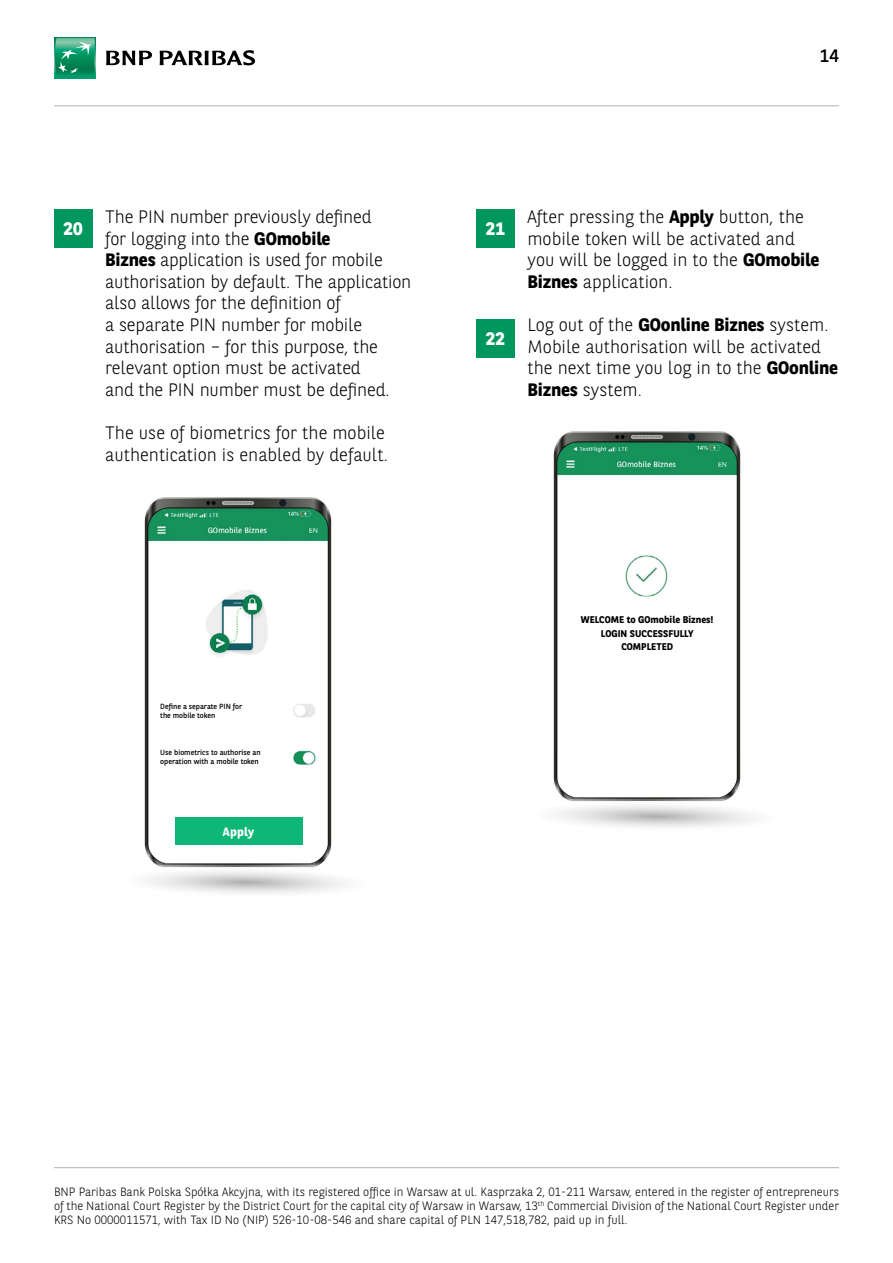
<style>
.page{position:relative;width:893px;height:1263px;background:#fff}
.page>*{position:absolute;margin:0;border:0;box-sizing:border-box;transform-origin:0 0}
.t1{font:300 18px/21.6px "BNPP Sans";letter-spacing:-.01em;color:#000}
.t2{font:700 18px "BNPP Sans";color:#fff}
.t3{font:18px "BNPP Sans";color:#000}
.t4{font:300 12px/14.4px "BNPP Sans";color:#000;text-align:justify}
.t5{font:700 12px "BNPP Sans";letter-spacing:.025em;color:#fff}
.t6{font:700 9.75px/13.5px "BNPP Sans";color:#000;text-align:center}
.t7{font:7.5px/9px "BNPP Sans";color:#000}
.s1{font-weight:700}
</style>
<div class="page">
<div style="left:54px;top:37px;width:42px;height:42px;background:#009d6d"></div>
<svg style="left:55px;top:38px;width:40px;height:37px"></svg>
<svg style="left:106px;top:51px;width:46px;height:14px"></svg>
<svg style="left:160px;top:50px;width:95px;height:15px"></svg>
<hr style="left:54px;top:105px;width:785px;height:1px;background:#b3b2b2">
<hr style="left:54px;top:1167px;width:785px;height:1px;background:#b3b2b2">
<div style="left:54px;top:209px;width:38px;height:39px;background:#00975f"></div>
<div style="left:476px;top:209px;width:38px;height:39px;background:#00975f"></div>
<div style="left:476px;top:319px;width:38px;height:38px;background:#00975f"></div>
<img style="left:144px;top:497px;width:202px;height:397px">
<img style="left:553px;top:431px;width:202px;height:397px">
<div style="left:153px;top:696px;width:134px;height:86px;background:#fff"></div>
<div style="left:575px;top:610px;width:146px;height:86px;background:#fff"></div>
<div style="left:175px;top:818px;width:128px;height:27px;background:#0fb777"></div>
<p class="t3" style="left:820px;top:44px;width:21px">14</p>
<p class="t1" style="left:105px;top:205px;width:308px">The PIN number previously defined<br>for logging into the <span class="s1">GOmobile<br>Biznes</span> application is used for mobile authorisation by default. The application also allows for the definition of<br>a separate PIN number for mobile authorisation – for this purpose, the relevant option must be activated<br>and the PIN number must be defined.</p>
<p class="t1" style="left:105px;top:421px;width:284px">The use of biometrics for the mobile authentication is enabled by default.</p>
<p class="t2" style="left:64px;top:217px;width:21px">20</p>
<p class="t2" style="left:486px;top:217px;width:21px">21</p>
<p class="t2" style="left:486px;top:326px;width:21px">22</p>
<p class="t1" style="left:527px;top:205px;width:293px">After pressing the <span class="s1">Apply</span> button, the mobile token will be activated and you will be logged in to the <span class="s1">GOmobile<br>Biznes</span> application.</p>
<p class="t1" style="left:527px;top:313px;width:312px">Log out of the <span class="s1">GOonline Biznes</span> system.<br>Mobile authorisation will be activated the next time you log in to the <span class="s1">GOonline<br>Biznes</span> system.</p>
<p class="t7" style="left:160px;top:701px;width:83px">Define a separate PIN for the mobile token</p>
<p class="t7" style="left:160px;top:748px;width:102px">Use biometrics to authorise an operation with a mobile token</p>
<p class="t5" style="left:223px;top:824px;width:33px">Apply</p>
<p class="t6" style="left:581px;top:613px;width:134px">WELCOME to GOmobile Biznes!<br>LOGIN SUCCESSFULLY<br>COMPLETED</p>
<p class="t4" style="left:54px;top:1183px;width:786px">BNP Paribas Bank Polska Spółka Akcyjna, with its registered office in Warsaw at ul. Kasprzaka 2, 01-211 Warsaw, entered in the register of entrepreneurs of the National Court Register by the District Court for the capital city of Warsaw in Warsaw, 13<sup>th</sup> Commercial Division of the National Court Register under KRS No 0000011571, with Tax ID No (NIP) 526-10-08-546 and share capital of PLN 147,518,782, paid up in full.</p>
</div>
